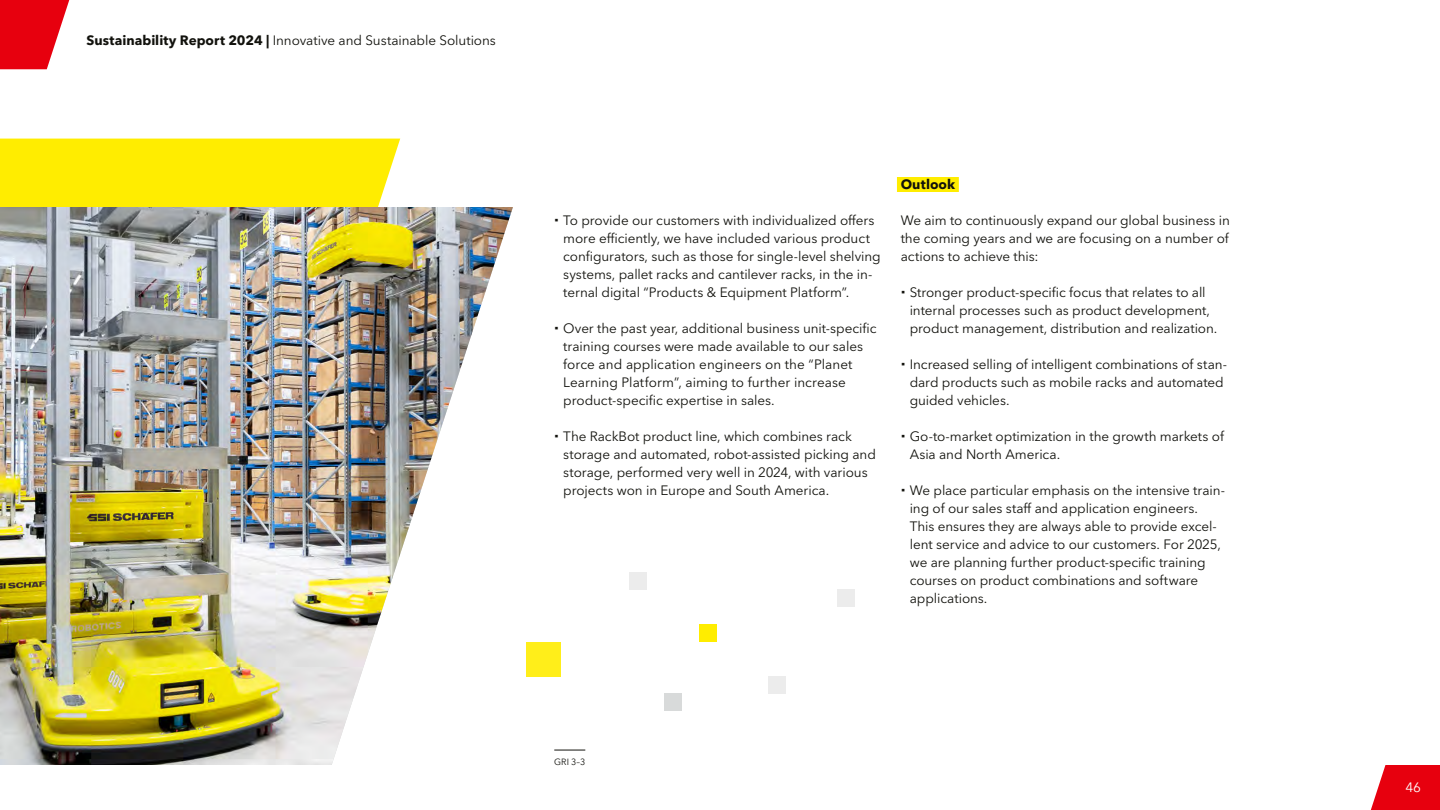
<style>
.page{position:relative;width:1440px;height:810px;background:#fff}
.page>*{position:absolute;margin:0;border:0;box-sizing:border-box;transform-origin:0 0}
.t1{font:13.5px/18px "Avenir Next W1 G";letter-spacing:-.005em;color:#12120d}
.t2{font:700 13.5px "Avenir Next W1 G";letter-spacing:.005em;color:#12120d}
.t3{font:13.5px "Avenir Next W1 G";color:#fff}
.t4{font:9px "Avenir Next W1 G";color:#12120d}
.s1{font-weight:700}
</style>
<div class="page">
<svg style="left:0;top:0;width:69px;height:69px"></svg>
<svg style="left:1370px;top:765px;width:70px;height:45px;background:#e91d29"></svg>
<div style="left:0;top:139px;width:400px;height:68px;background:#ffed00"></div>
<img style="left:0;top:207px;width:513px;height:558px">
<div style="left:897px;top:177px;width:62px;height:15px;background:#ffed00"></div>
<div style="left:526px;top:642px;width:34px;height:34px;background:#ffee1a"></div>
<div style="left:630px;top:572px;width:17px;height:18px;background:#ececec"></div>
<div style="left:699px;top:624px;width:17px;height:18px;background:#ffed00"></div>
<div style="left:664px;top:694px;width:18px;height:17px;background:#d8dada"></div>
<div style="left:768px;top:676px;width:18px;height:18px;background:#ececec"></div>
<div style="left:838px;top:590px;width:17px;height:17px;background:#ececec"></div>
<hr style="left:554px;top:750px;width:31px;height:1px;background:#12120d">
<p class="t1" style="left:87px;top:31px;width:411px"><span class="s1">Sustainability Report 2024 |</span> Innovative and Sustainable Solutions</p>
<p class="t1" style="left:563px;top:211px;width:319px">To provide our customers with individualized offers more efficiently, we have included various product configurators, such as those for single-level shelving systems, pallet racks and cantilever racks, in the in&shy;ternal digital “Products &amp; Equipment Platform”.</p>
<p class="t1" style="left:563px;top:319px;width:315px">Over the past year, additional business unit-specific training courses were made available to our sales force and application engineers on the “Planet Learning Platform”, aiming to further increase product-specific expertise in sales.</p>
<p class="t1" style="left:563px;top:427px;width:314px">The RackBot product line, which combines rack storage and automated, robot-assisted picking and storage, performed very well in 2024, with various projects won in Europe and South America.</p>
<p class="t2" style="left:901px;top:176px;width:56px">Outlook</p>
<p class="t1" style="left:901px;top:211px;width:331px;text-align:justify">We aim to continuously expand our global business in the coming years and we are focusing on a number of actions to achieve this:</p>
<p class="t1" style="left:910px;top:283px;width:309px">Stronger product-specific focus that relates to all internal processes such as product development, product management, distribution and realization.</p>
<p class="t1" style="left:910px;top:355px;width:319px">Increased selling of intelligent combinations of stan&shy;dard products such as mobile racks and automated guided vehicles.</p>
<p class="t1" style="left:910px;top:427px;width:316px">Go-to-market optimization in the growth markets of<br>Asia and North America.</p>
<p class="t1" style="left:910px;top:481px;width:317px">We place particular emphasis on the intensive train&shy;ing of our sales staff and application engineers.<br>This ensures they are always able to provide excel&shy;lent service and advice to our customers. For 2025, we are planning further product-specific training courses on product combinations and software applications.</p>
<p class="t4" style="left:554px;top:757px;width:33px">GRI 3–3</p>
<p class="t3" style="left:1405px;top:779px;width:17px">46</p>
</div>
